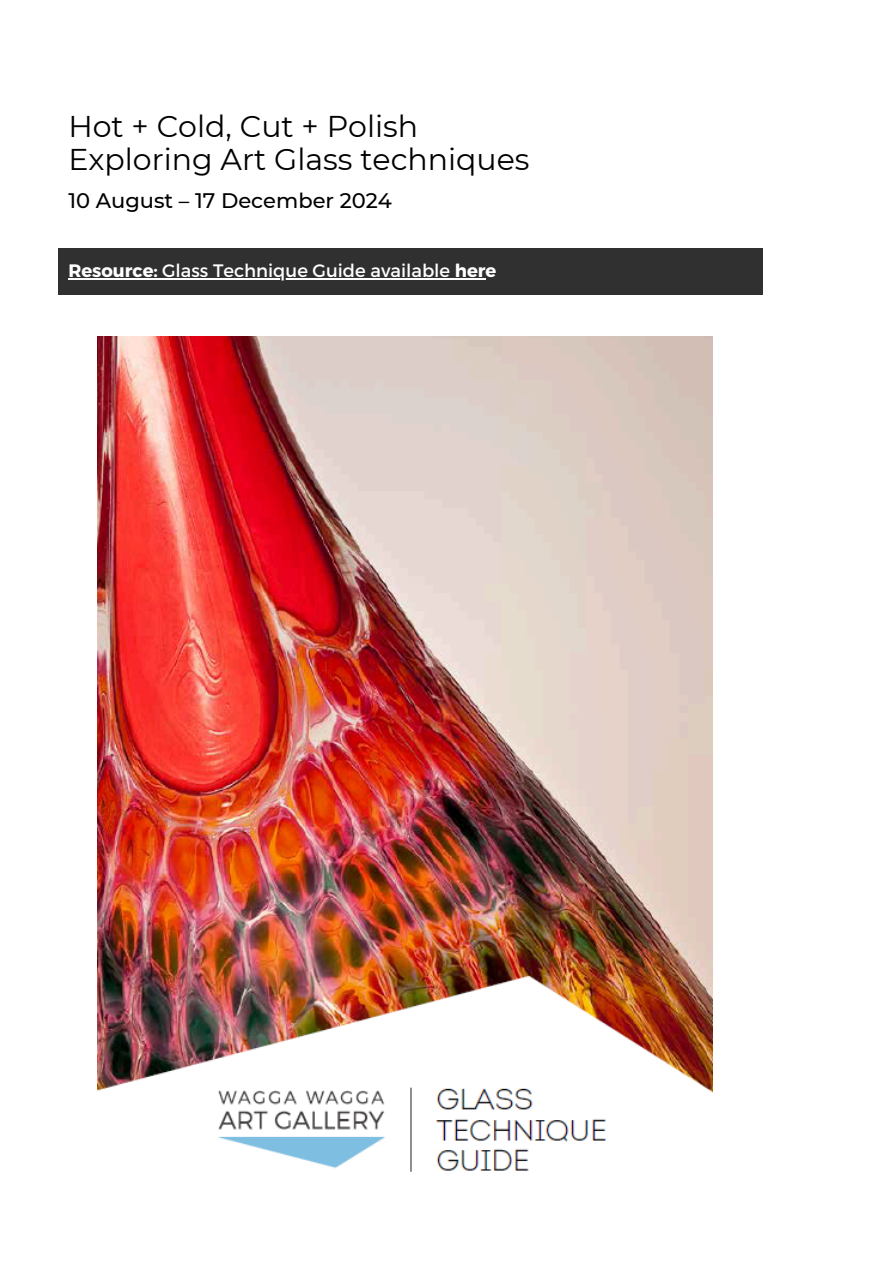
<style>
.page{position:relative;width:894px;height:1264px;background:#fff}
.page>*{position:absolute;margin:0;border:0;box-sizing:border-box;transform-origin:0 0}
.t1{font:30px/32.7px "Montserrat";color:#000}
.t2{font:500 21px "Montserrat";color:#000}
.t3{font:18px "Montserrat";color:#fff}
.s1{font-weight:700}
</style>
<div class="page">
<img style="left:97px;top:337px;width:615px;height:835px">
<div style="left:58px;top:248px;width:704px;height:46px;background:#303030"></div>
<hr style="left:68px;top:278px;width:94px;height:1px;background:#fff">
<hr style="left:162px;top:278px;width:293px;height:1px;background:#fff">
<hr style="left:455px;top:278px;width:30px;height:1px;background:#fff">
<p class="t1" style="left:68px;top:110px;width:462px">Hot + Cold, Cut + Polish<br>Exploring Art Glass techniques</p>
<p class="t2" style="left:68px;top:188px;width:325px">10 August – 17 December 2024</p>
<h2 class="t3" style="left:68px;top:259px;width:429px"><span class="s1">Resource:</span> Glass Technique Guide available <span class="s1">here</span></h2>
</div>
